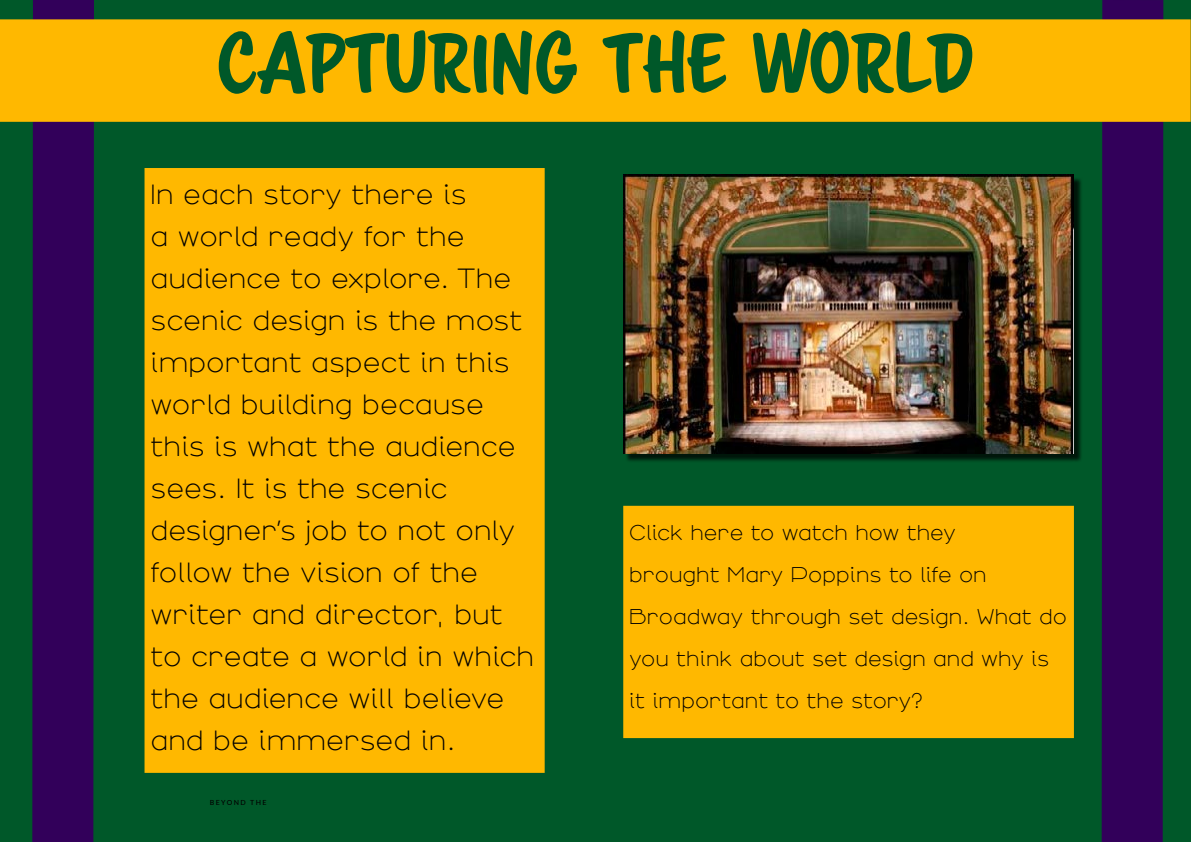
<style>
.page{position:relative;width:1191px;height:842px;background:#fff}
.page>*{position:absolute;margin:0;border:0;box-sizing:border-box;transform-origin:0 0}
.t1{font:74px "Scriptorama Markdown JF";color:#005829}
.t2{font:300 30px/42px "Arbotek";color:#000}
.t3{font:300 23px/42px "Arbotek";color:#000}
.t4{font:500 7px "Lato";letter-spacing:.2em;color:#000}
</style>
<div class="page">
<div style="left:0;top:0;width:595px;height:842px;background:#005829"></div>
<div style="left:595px;top:0;width:596px;height:842px;background:#005829"></div>
<div style="left:626px;top:509px;width:445px;height:226px;background:#ffb800"></div>
<div style="left:623px;top:506px;width:451px;height:232px;border:6px solid #ffb800"></div>
<div style="left:626px;top:177px;width:457px;height:285px;background:#000;opacity:.75"></div>
<img style="left:623px;top:175px;width:448px;height:278px">
<div style="left:147px;top:171px;width:394px;height:599px;background:#ffb800"></div>
<div style="left:144px;top:168px;width:400px;height:605px;border:6px solid #ffb800"></div>
<svg style="left:1071px;top:0;width:120px;height:842px"></svg>
<div style="left:32px;top:0;width:62px;height:842px;background:#32005a"></div>
<div style="left:3px;top:22px;width:1184px;height:97px;background:#ffb800"></div>
<div style="left:0;top:19px;width:1190px;height:103px;border:6px solid #ffb800"></div>
<h1 class="t1" style="left:217px;top:15px;width:757px">CAPTURING THE WORLD</h1>
<p class="t2" style="left:150px;top:174px;width:385px">In each story there is<br>a world ready for the audience to explore. The scenic design is the most important aspect in this world building because this is what the audience sees. It is the scenic designer’s job to not only follow the vision of the writer and director, but to create a world in which the audience will believe and be immersed in.</p>
<p class="t4" style="left:210px;top:797px;width:58px">BEYOND THE</p>
<p class="t3" style="left:629px;top:512px;width:439px">Click here to watch how they<br>brought Mary Poppins to life on<br>Broadway through set design. What do you think about set design and why is it important to the story?</p>
</div>
